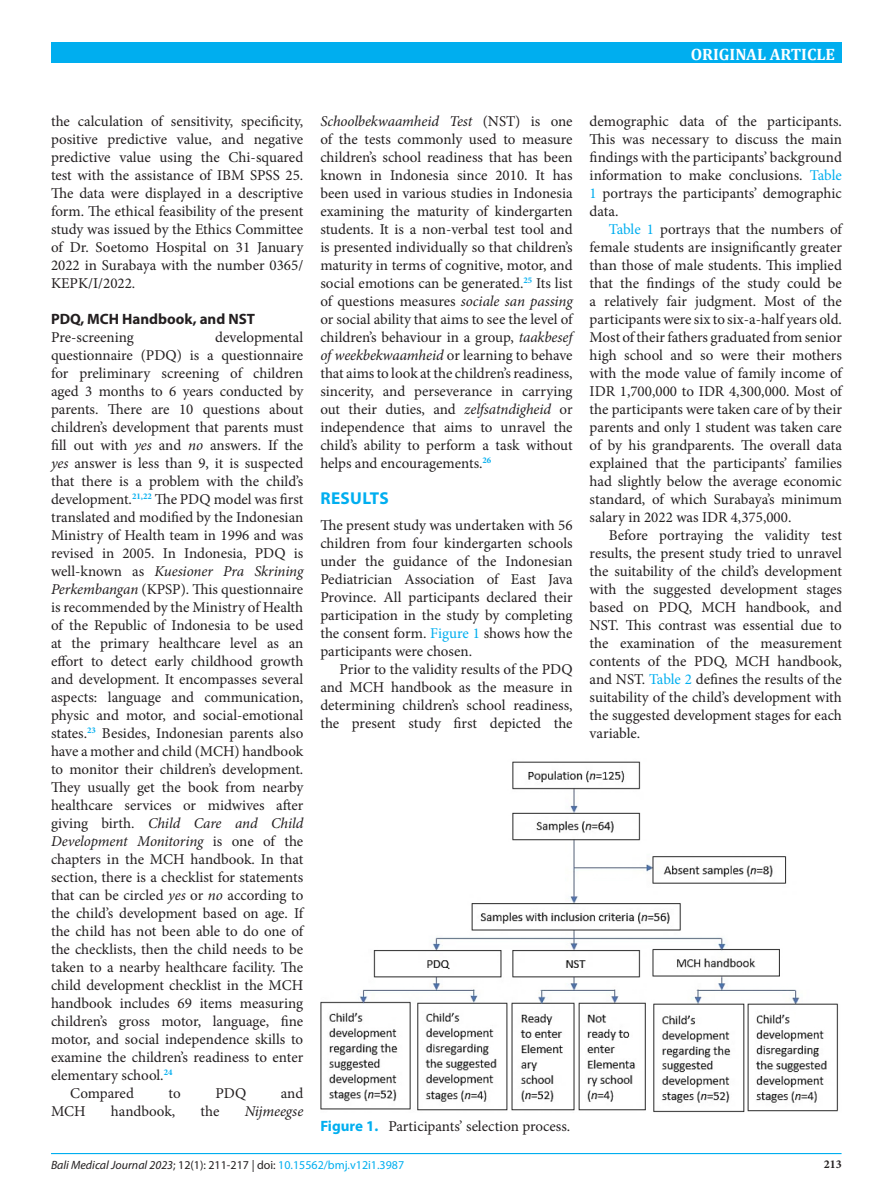
<style>
.page{position:relative;width:893px;height:1191px;background:#fff}
.page>*{position:absolute;margin:0;border:0;box-sizing:border-box;transform-origin:0 0}
.Heading_1{font:700 17.25px "Myriad Pro";letter-spacing:.02em;color:#00aeef}
.t1{font:700 16.5px "Cambria";color:#fff}
.t2{font:15px/18px "Minion Pro";color:#231f20;text-align:justify}
.Heading_1-2{font:700 15px "Myriad Pro";color:#231f20}
.t3{font:italic 15px "Minion Pro";letter-spacing:-.01em;color:#231f20}
.t4{font:12px "Myriad Pro";color:#00aeef}
.t5{font:700 12px "Minion Pro";color:#231f20}
.s1{font-style:italic}
.s2{color:#00aeef}
.s3{font-family:"Myriad Pro";font-weight:700;color:#00aeef}
.s4{font-style:italic;color:#231f20}
.s5{color:#231f20}
</style>
<div class="page">
<div style="left:51px;top:43px;width:791px;height:20px;background:#00aeef"></div>
<hr style="left:51px;top:1153px;width:790px;height:1px;background:#00aeef">
<img style="left:320px;top:761px;width:518px;height:351px">
<p class="t1" style="left:691px;top:43px;width:146px">ORIGINAL ARTICLE</p>
<p class="t2" style="left:51px;top:112px;width:254px">the calculation of sensitivity, specificity, positive predictive value, and negative predictive value using the Chi-squared test with the assistance of IBM SPSS 25.<br>The data were displayed in a descriptive form. The ethical feasibility of the present study was issued by the Ethics Committee of Dr. Soetomo Hospital on 31 January 2022 in Surabaya with the number 0365/ KEPK/I/2022.</p>
<p class="Heading_1-2" style="left:51px;top:309px;width:206px">PDQ, MCH Handbook, and NST</p>
<p class="t2" style="left:51px;top:328px;width:84px">Pre-screening</p>
<p class="t2" style="left:51px;top:328px;width:254px;text-indent:164px">developmental questionnaire (PDQ) is a questionnaire for preliminary screening of children aged 3 months to 6 years conducted by parents. There are 10 questions about children’s development that parents must fill out with <span class="s1">yes</span> and <span class="s1">no</span> answers. If the <span class="s1">yes</span> answer is less than 9, it is suspected that there is a problem with the child’s development.<sup>21,22</sup> The PDQ model was first translated and modified by the Indonesian Ministry of Health team in 1996 and was revised in 2005. In Indonesia, PDQ is well-known as <span class="s1">Kuesioner Pra Skrining Perkembangan</span> (KPSP). This questionnaire is recommended by the Ministry of Health of the Republic of Indonesia to be used at the primary healthcare level as an effort to detect early childhood growth and development. It encompasses several aspects: language and communication, physic and motor, and social-emotional states.<sup>23</sup> Besides, Indonesian parents also have a mother and child (MCH) handbook to monitor their children’s development.<br>They usually get the book from nearby healthcare services or midwives after giving birth. <span class="s1">Child Care and Child Development Monitoring</span> is one of the chapters in the MCH handbook. In that section, there is a checklist for statements that can be circled <span class="s1">yes</span> or <span class="s1">no</span> according to the child’s development based on age. If the child has not been able to do one of the checklists, then the child needs to be taken to a nearby healthcare facility. The child development checklist in the MCH handbook includes 69 items measuring children’s gross motor, language, fine motor, and social independence skills to examine the children’s readiness to enter elementary school.<sup>24</sup></p>
<p class="t2" style="left:70px;top:1084px;width:65px">Compared</p>
<p class="t2" style="left:169px;top:1084px;width:14px">to</p>
<p class="t2" style="left:215px;top:1084px;width:32px">PDQ</p>
<p class="t2" style="left:281px;top:1084px;width:24px">and</p>
<p class="t2" style="left:51px;top:1102px;width:36px">MCH</p>
<p class="t2" style="left:111px;top:1102px;width:66px">handbook,</p>
<p class="t2" style="left:200px;top:1102px;width:20px">the</p>
<p class="t3" style="left:245px;top:1101px;width:60px">Nijmeegse</p>
<p class="t2" style="left:320px;top:112px;width:254px"><span class="s1">Schoolbekwaamheid Test</span> (NST) is one of the tests commonly used to measure children’s school readiness that has been known in Indonesia since 2010. It has been used in various studies in Indonesia examining the maturity of kindergarten students. It is a non-verbal test tool and is presented individually so that children’s maturity in terms of cognitive, motor, and social emotions can be generated.<sup>25</sup> Its list of questions measures <span class="s1">sociale san passing </span>or social ability that aims to see the level of children’s behaviour in a group, <span class="s1">taakbesef of weekbekwaamheid</span> or learning to behave that aims to look at the children’s readiness, sincerity, and perseverance in carrying out their duties, and <span class="s1">zelfsatndigheid</span> or independence that aims to unravel the child’s ability to perform a task without helps and encouragements.<sup>26</sup></p>
<p class="Heading_1" style="left:320px;top:487px;width:70px">RESULTS</p>
<p class="t2" style="left:320px;top:516px;width:254px">The present study was undertaken with 56 children from four kindergarten schools under the guidance of the Indonesian Pediatrician Association of East Java Province. All participants declared their participation in the study by completing the consent form. <span class="s2">Figure 1</span> shows how the participants were chosen.</p>
<p class="t2" style="left:320px;top:660px;width:254px;text-indent:19px">Prior to the validity results of the PDQ and MCH handbook as the measure in determining children’s school readiness, the present study first depicted the</p>
<p class="t2" style="left:590px;top:112px;width:254px">demographic data of the participants.<br>This was necessary to discuss the main findings with the participants’ background information to make conclusions. <span class="s2">Table 1</span> portrays the participants’ demographic data.</p>
<p class="t2" style="left:590px;top:220px;width:254px;text-indent:19px"><span class="s2">Table 1</span> portrays that the numbers of female students are insignificantly greater than those of male students. This implied that the findings of the study could be a relatively fair judgment. Most of the participants were six to six-a-half years old.<br>Most of their fathers graduated from senior high school and so were their mothers with the mode value of family income of IDR 1,700,000 to IDR 4,300,000. Most of the participants were taken care of by their parents and only 1 student was taken care of by his grandparents. The overall data explained that the participants’ families had slightly below the average economic standard, of which Surabaya’s minimum salary in 2022 was IDR 4,375,000.</p>
<p class="t2" style="left:590px;top:526px;width:254px;text-indent:19px">Before portraying the validity test results, the present study tried to unravel the suitability of the child’s development with the suggested development stages based on PDQ, MCH handbook, and NST. This contrast was essential due to the examination of the measurement contents of the PDQ, MCH handbook, and NST. <span class="s2">Table 2</span> defines the results of the suitability of the child’s development with the suggested development stages for each variable.</p>
<p class="t2" style="left:320px;top:1117px;width:251px"><span class="s3">Figure 1.</span> Participants’ selection process.</p>
<p class="t4" style="left:51px;top:1157px;width:355px"><span class="s4">Bali Medical Journal 2023</span><span class="s5">; 12(1): 211-217 | doi:</span> 10.15562/bmj.v12i1.3987</p>
<p class="t5" style="left:824px;top:1156px;width:19px">213</p>
</div>
